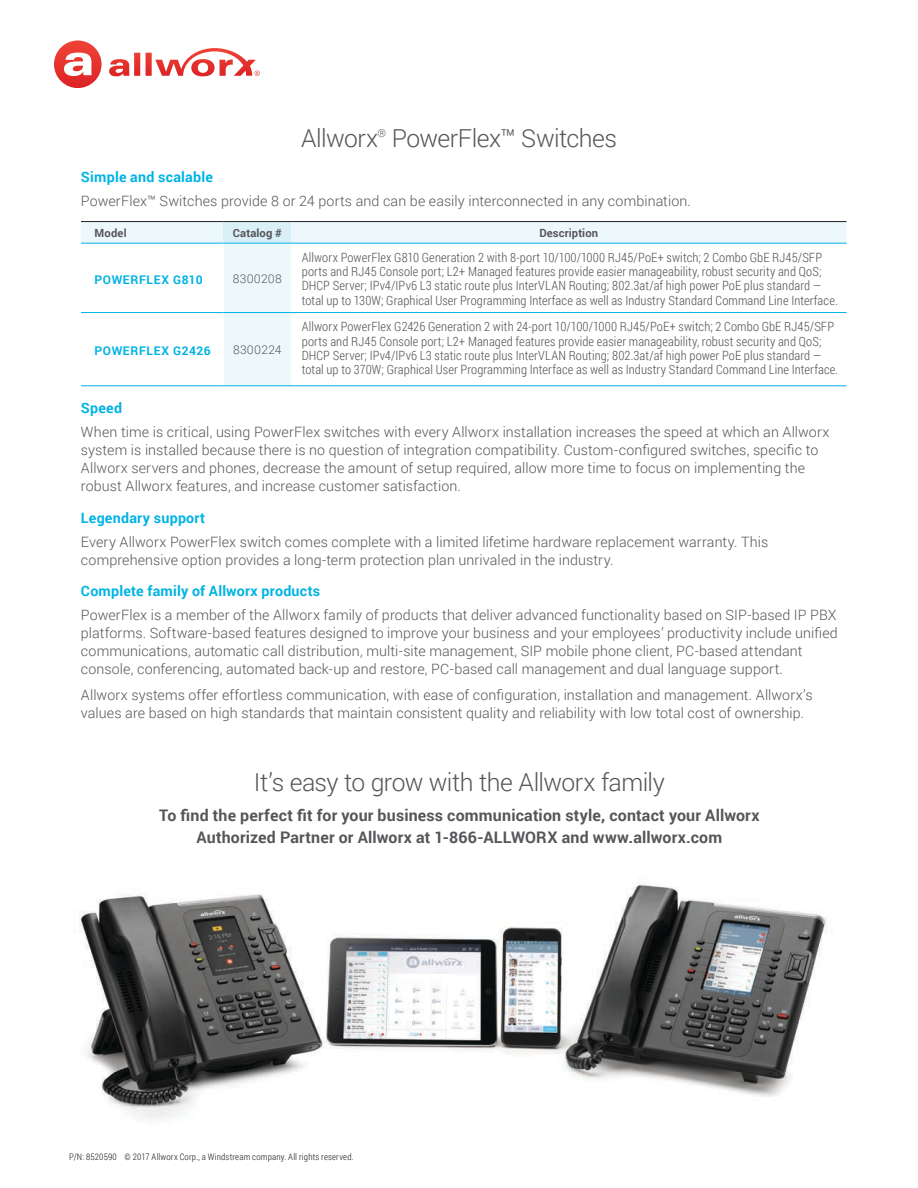
<style>
.page{position:relative;width:918px;height:1188px;background:#fff}
.page>*{position:absolute;margin:0;border:0;box-sizing:border-box;transform-origin:0 0}
.t1{font:300 24.75px "Roboto";letter-spacing:-.02em;color:#56565a}
.t2{font:700 15.9px/22.5px "Roboto";letter-spacing:.01em;color:#56565a;text-align:center}
.t3{font:300 14.25px/18px "Roboto";letter-spacing:.005em;color:#56565a}
.t4{font:700 14.25px "Roboto";letter-spacing:.015em;color:#00b3e4}
.t5{font:300 12.75px/14.2px "Roboto Condensed";letter-spacing:.01em;color:#56565a}
.t6{font:700 12px "Roboto";letter-spacing:.055em;color:#00b3e4}
.t7{font:300 12px "Roboto";letter-spacing:.02em;color:#56565a}
.t8{font:700 11.25px "Roboto";letter-spacing:.01em;color:#56565a}
.t9{font:300 10.95px "Roboto";color:#56565a}
.t10{font:300 9px "Roboto Condensed";letter-spacing:.02em;color:#231f20}
</style>
<div class="page">
<img style="left:79px;top:882px;width:748px;height:237px">
<div style="left:81px;top:222px;width:766px;height:164px;background:#edf8fc"></div>
<div style="left:224px;top:222px;width:67px;height:21px;background:#d9f0f8"></div>
<svg style="left:81px;top:244px;width:143px;height:142px"></svg>
<svg style="left:291px;top:244px;width:556px;height:142px"></svg>
<hr style="left:81px;top:243px;width:143px;height:1px;background:#00b3e4">
<hr style="left:81px;top:312px;width:143px;height:1px;background:#00b3e4">
<hr style="left:224px;top:243px;width:67px;height:1px;background:#00b3e4">
<hr style="left:224px;top:312px;width:67px;height:1px;background:#00b3e4">
<hr style="left:291px;top:243px;width:556px;height:1px;background:#00b3e4">
<hr style="left:291px;top:312px;width:556px;height:1px;background:#00b3e4">
<hr style="left:81px;top:386px;width:143px;height:1px;background:#00b3e4">
<hr style="left:224px;top:386px;width:67px;height:1px;background:#00b3e4">
<hr style="left:291px;top:386px;width:556px;height:1px;background:#00b3e4">
<hr style="left:81px;top:221px;width:143px;height:1px;background:#232221">
<hr style="left:224px;top:221px;width:67px;height:1px;background:#232221">
<hr style="left:291px;top:221px;width:556px;height:1px;background:#232221">
<svg style="left:54px;top:40px;width:48px;height:48px"></svg>
<svg style="left:64px;top:53px;width:28px;height:23px"></svg>
<svg style="left:109px;top:48px;width:151px;height:28px"></svg>
<h1 class="t1" style="left:301px;top:121px;width:79px">Allworx</h1>
<p class="t9" style="left:377px;top:125px;width:10px">®</p>
<h1 class="t1" style="left:392px;top:121px;width:227px">PowerFlex™ Switches</h1>
<p class="t4" style="left:81px;top:167px;width:133px">Simple and scalable</p>
<p class="t3" style="left:81px;top:191px;width:612px">PowerFlex™ Switches provide 8 or 24 ports and can be easily interconnected in any combination.</p>
<p class="t8" style="left:94px;top:225px;width:34px">Model</p>
<p class="t8" style="left:233px;top:225px;width:50px">Catalog #</p>
<p class="t8" style="left:539px;top:225px;width:60px">Description</p>
<p class="t6" style="left:94px;top:271px;width:110px">POWERFLEX G810</p>
<p class="t7" style="left:233px;top:270px;width:50px">8300208</p>
<p class="t5" style="left:302px;top:250px;width:537px">Allworx PowerFlex G810 Generation 2 with 8-port 10/100/1000 RJ45/PoE+ switch; 2 Combo GbE RJ45/SFP ports and RJ45 Console port; L2+ Managed features provide easier manageability, robust security and QoS; DHCP Server; IPv4/IPv6 L3 static route plus InterVLAN Routing; 802.3at/af high power PoE plus standard — total up to 130W; Graphical User Programming Interface as well as Industry Standard Command Line Interface.</p>
<p class="t6" style="left:94px;top:343px;width:118px">POWERFLEX G2426</p>
<p class="t7" style="left:233px;top:341px;width:50px">8300224</p>
<p class="t5" style="left:302px;top:319px;width:538px">Allworx PowerFlex G2426 Generation 2 with 24-port 10/100/1000 RJ45/PoE+ switch; 2 Combo GbE RJ45/SFP ports and RJ45 Console port; L2+ Managed features provide easier manageability, robust security and QoS; DHCP Server; IPv4/IPv6 L3 static route plus InterVLAN Routing; 802.3at/af high power PoE plus standard — total up to 370W; Graphical User Programming Interface as well as Industry Standard Command Line Interface.</p>
<p class="t4" style="left:81px;top:398px;width:43px">Speed</p>
<p class="t3" style="left:81px;top:423px;width:750px">When time is critical, using PowerFlex switches with every Allworx installation increases the speed at which an Allworx system is installed because there is no question of integration compatibility. Custom-configured switches, specific to Allworx servers and phones, decrease the amount of setup required, allow more time to focus on implementing the robust Allworx features, and increase customer satisfaction.</p>
<p class="t4" style="left:81px;top:508px;width:126px">Legendary support</p>
<p class="t3" style="left:81px;top:532px;width:689px">Every Allworx PowerFlex switch comes complete with a limited lifetime hardware replacement warranty. This comprehensive option provides a long-term protection plan unrivaled in the industry.</p>
<p class="t4" style="left:81px;top:581px;width:241px">Complete family of Allworx products</p>
<p class="t3" style="left:81px;top:606px;width:758px">PowerFlex is a member of the Allworx family of products that deliver advanced functionality based on SIP-based IP PBX platforms. Software-based features designed to improve your business and your employees’ productivity include unified communications, automatic call distribution, multi-site management, SIP mobile phone client, PC-based attendant console, conferencing, automated back-up and restore, PC-based call management and dual language support.</p>
<p class="t3" style="left:81px;top:685px;width:733px">Allworx systems offer effortless communication, with ease of configuration, installation and management. Allworx’s values are based on high standards that maintain consistent quality and reliability with low total cost of ownership.</p>
<h1 class="t1" style="left:254px;top:765px;width:413px">It’s easy to grow with the Allworx family</h1>
<p class="t2" style="left:159px;top:803px;width:602px">To find the perfect fit for your business communication style, contact your Allworx<br>Authorized Partner or Allworx at 1-866-ALLWORX and www.allworx.com</p>
<p class="t10" style="left:69px;top:1151px;width:286px">P/N: 8520590 © 2017 Allworx Corp., a Windstream company. All rights reserved.</p>
</div>
